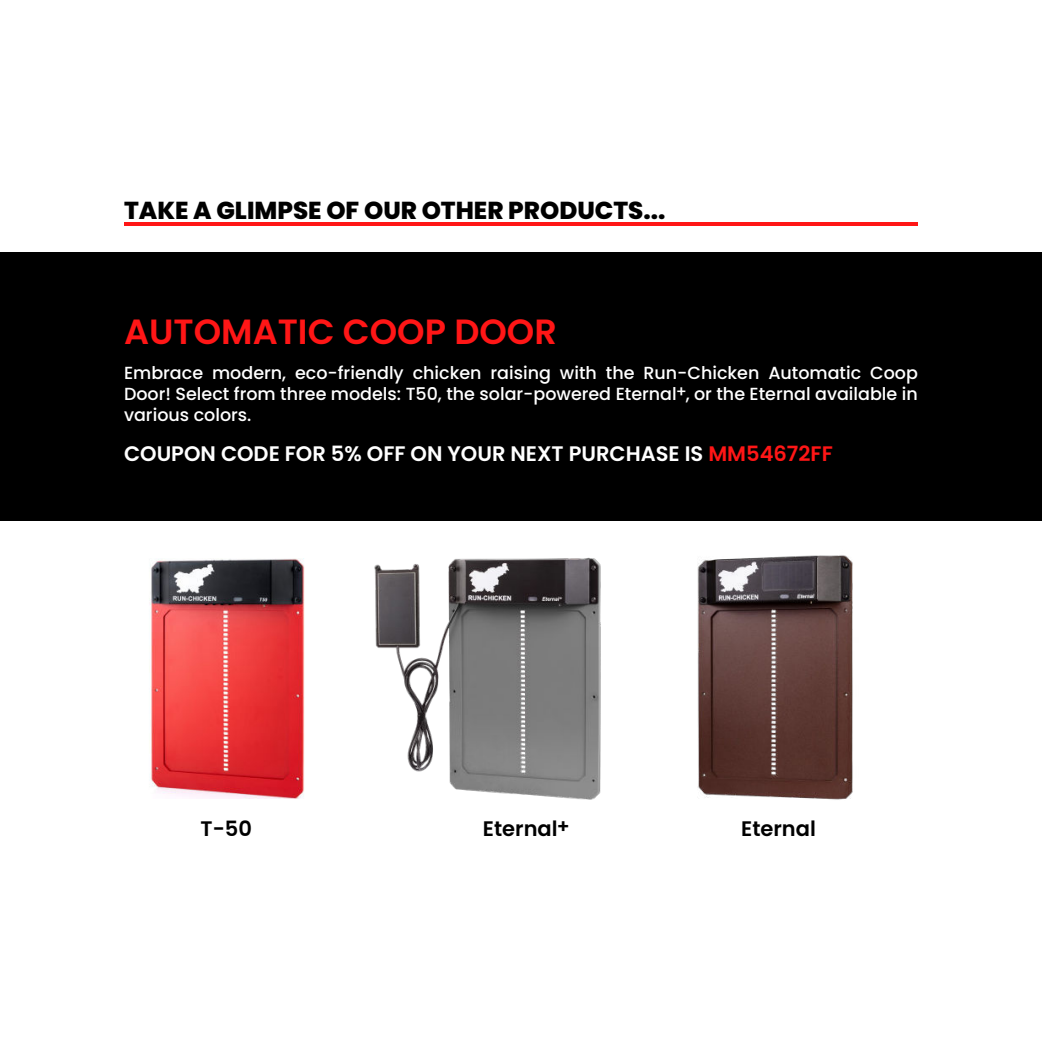
<style>
.page{position:relative;width:1042px;height:1042px;background:#fff}
.page>*{position:absolute;margin:0;border:0;box-sizing:border-box;transform-origin:0 0}
.t1{font:600 35px "Poppins";color:#ff1616}
.t2{font:800 24.5px "Poppins";color:#000}
.t3{font:600 21px "Poppins";color:#fff}
.t4{font:600 21px "Poppins";color:#000}
.t5{font:600 19.25px "Poppins";color:#000}
.t6{font:500 17.5px/21px "Poppins";color:#fff;text-align:justify}
.t7{font:500 15.75px "Poppins";color:#fff}
.s1{color:#ff1616}
</style>
<div class="page">
<div style="left:0;top:253px;width:1042px;height:268px;background:#000"></div>
<img style="left:150px;top:558px;width:155px;height:241px">
<img style="left:697px;top:555px;width:156px;height:245px">
<img style="left:374px;top:557px;width:227px;height:243px">
<hr style="left:124px;top:222px;width:794px;height:4px;background:#ff1616">
<h2 class="t2" style="left:124px;top:196px;width:543px">TAKE A GLIMPSE OF OUR OTHER PRODUCTS...</h2>
<h1 class="t1" style="left:124px;top:311px;width:434px">AUTOMATIC COOP DOOR</h1>
<p class="t6" style="left:124px;top:363px;width:795px">Embrace modern, eco-friendly chicken raising with the Run-Chicken Automatic Coop Door! Select from three models: T50, the solar-powered Eternal , or the Eternal available in various colors.</p>
<p class="t7" style="left:676px;top:382px;width:13px">+</p>
<p class="t3" style="left:124px;top:441px;width:710px">COUPON CODE FOR 5% OFF ON YOUR NEXT PURCHASE IS <span class="s1">MM54672FF</span></p>
<p class="t4" style="left:201px;top:816px;width:53px">T-50</p>
<p class="t4" style="left:483px;top:816px;width:76px">Eternal</p>
<p class="t4" style="left:741px;top:816px;width:76px">Eternal</p>
<p class="t5" style="left:557px;top:815px;width:14px">+</p>
</div>
